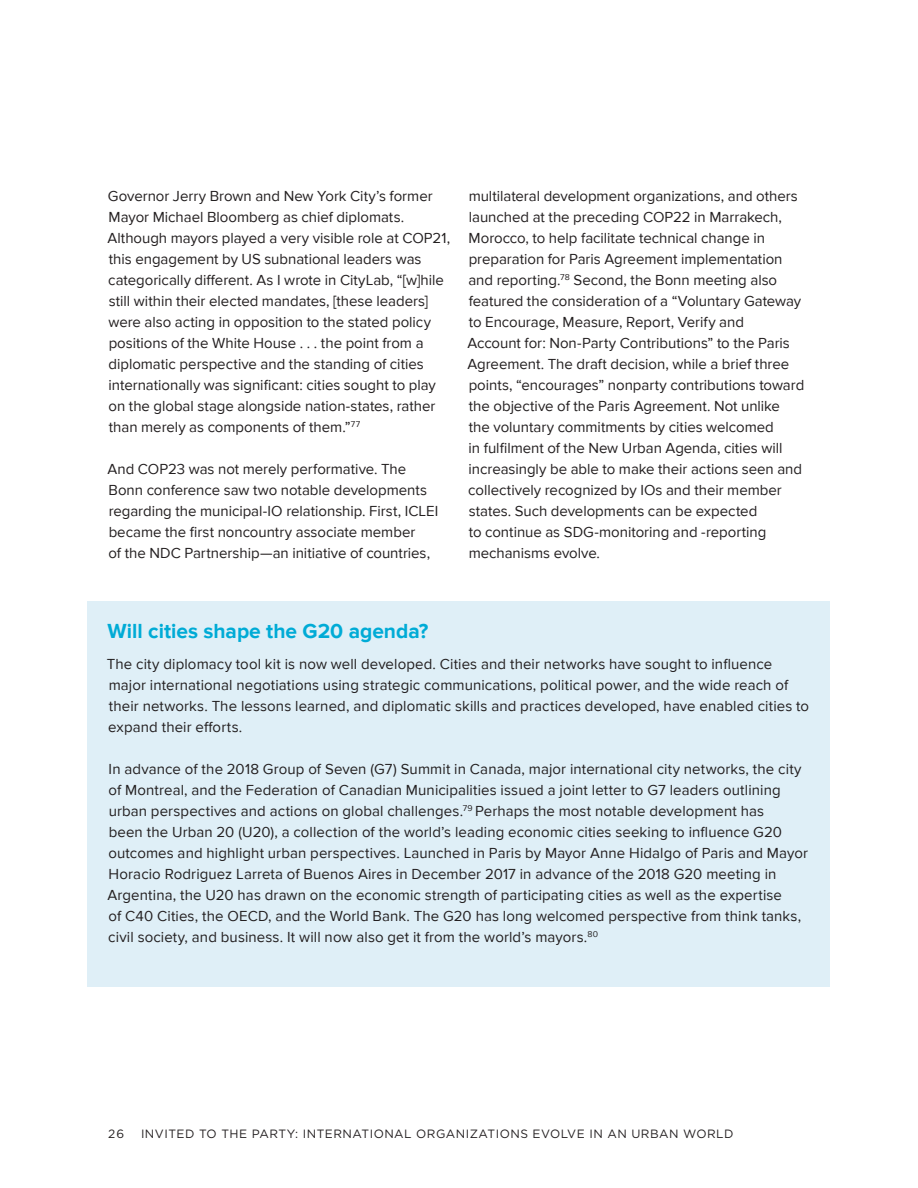
<style>
.page{position:relative;width:918px;height:1188px;background:#fff}
.page>*{position:absolute;margin:0;border:0;box-sizing:border-box;transform-origin:0 0}
.Sidebar_title{font:700 21px "Proxima Nova";color:#00abd6}
.t1{font:15px/21px "Proxima Nova";color:#231f20}
.t2{font:12px "Gotham";letter-spacing:.04em;color:#231f20}
</style>
<div class="page">
<div style="left:87px;top:602px;width:743px;height:385px;background:#dfeff7"></div>
<p class="t1" style="left:108px;top:186px;width:344px">Governor Jerry Brown and New York City’s former Mayor Michael Bloomberg as chief diplomats.<br>Although mayors played a very visible role at COP21, this engagement by US subnational leaders was categorically different. As I wrote in CityLab, “[w]hile still within their elected mandates, [these leaders] were also acting in opposition to the stated policy positions of the White House . . . the point from a diplomatic perspective and the standing of cities internationally was significant: cities sought to play on the global stage alongside nation-states, rather than merely as components of them.”<sup>77</sup></p>
<p class="t1" style="left:108px;top:459px;width:332px">And COP23 was not merely performative. The Bonn conference saw two notable developments regarding the municipal-IO relationship. First, ICLEI became the first noncountry associate member<br>of the NDC Partnership—an initiative of countries,</p>
<p class="t1" style="left:468px;top:186px;width:338px">multilateral development organizations, and others launched at the preceding COP22 in Marrakech, Morocco, to help facilitate technical change in preparation for Paris Agreement implementation and reporting.<sup>78</sup> Second, the Bonn meeting also featured the consideration of a “Voluntary Gateway to Encourage, Measure, Report, Verify and<br>Account for: Non-Party Contributions” to the Paris Agreement. The draft decision, while a brief three points, “encourages” nonparty contributions toward the objective of the Paris Agreement. Not unlike<br>the voluntary commitments by cities welcomed<br>in fulfilment of the New Urban Agenda, cities will increasingly be able to make their actions seen and collectively recognized by IOs and their member states. Such developments can be expected<br>to continue as SDG-monitoring and -reporting mechanisms evolve.</p>
<p class="Sidebar_title" style="left:108px;top:619px;width:322px">Will cities shape the G20 agenda?</p>
<p class="t1" style="left:107px;top:654px;width:704px">The city diplomacy tool kit is now well developed. Cities and their networks have sought to influence major international negotiations using strategic communications, political power, and the wide reach of their networks. The lessons learned, and diplomatic skills and practices developed, have enabled cities to expand their efforts.</p>
<p class="t1" style="left:108px;top:759px;width:702px">In advance of the 2018 Group of Seven (G7) Summit in Canada, major international city networks, the city of Montreal, and the Federation of Canadian Municipalities issued a joint letter to G7 leaders outlining urban perspectives and actions on global challenges.<sup>79</sup> Perhaps the most notable development has<br>been the Urban 20 (U20), a collection of the world’s leading economic cities seeking to influence G20 outcomes and highlight urban perspectives. Launched in Paris by Mayor Anne Hidalgo of Paris and Mayor Horacio Rodriguez Larreta of Buenos Aires in December 2017 in advance of the 2018 G20 meeting in Argentina, the U20 has drawn on the economic strength of participating cities as well as the expertise<br>of C40 Cities, the OECD, and the World Bank. The G20 has long welcomed perspective from think tanks, civil society, and business. It will now also get it from the world’s mayors.<sup>80</sup></p>
<p class="t2" style="left:108px;top:1126px;width:18px">26</p>
<p class="t2" style="left:141px;top:1126px;width:594px">INVITED TO THE PARTY: INTERNATIONAL ORGANIZATIONS EVOLVE IN AN URBAN WORLD</p>
</div>
